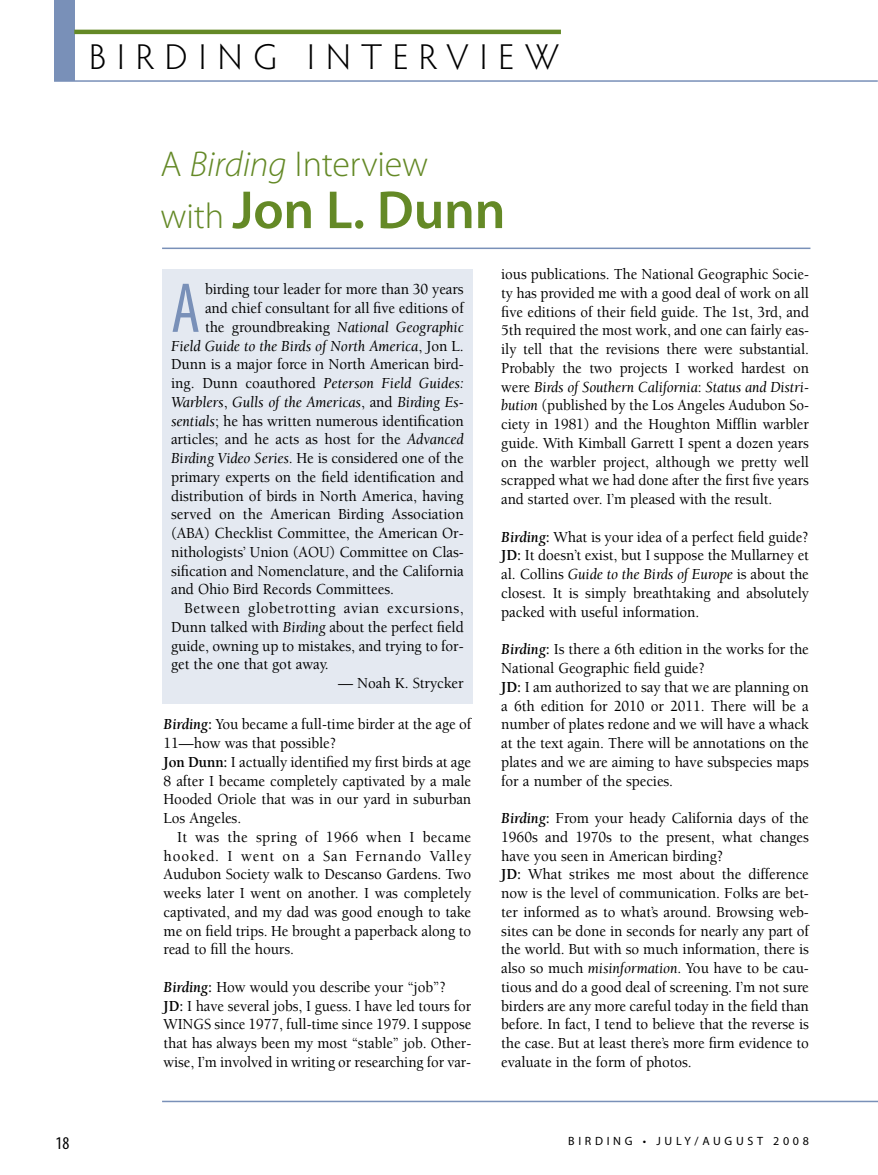
<style>
.page{position:relative;width:878px;height:1175px;background:#fff}
.page>*{position:absolute;margin:0;border:0;box-sizing:border-box;transform-origin:0 0}
.t1{font:condensed 71.25px "Myriad Pro";color:#7990b8;scale:.94 1}
.t2{font:600 54px "Myriad Pro";letter-spacing:-.005em;color:#648926}
.t3{font:300 36px "Myriad Pro";letter-spacing:-.005em;color:#648926}
.t4{font:300 36px "Hypatia Sans Pro";letter-spacing:.305em;color:#000}
.t5{font:condensed 18px "Myriad Pro";color:#000}
.t6{font:500 15.75px/18.8px "Berkeley Std";letter-spacing:-.005em;color:#000;scale:.95 1}
.t7{font:500 15.75px/18.8px "Berkeley Std";letter-spacing:-.005em;color:#000;text-align:justify;scale:.94 1}
.t8{font:italic 15.75px "Berkeley Std";letter-spacing:-.005em;color:#000;scale:.95 1}
.t9{font:500 15.75px "Berkeley Std";letter-spacing:.04em;color:#000;scale:.95 1}
.t10{font:12px "Myriad Pro";letter-spacing:.31em;color:#000}
.s1{font-style:italic}
.s2{font-weight:300;font-size:36px}
.s3{font-weight:500;font-style:normal}
.s4{font-weight:400;font-style:italic}
.s5{font-weight:700;font-style:italic}
.s6{font-weight:700}
</style>
<div class="page">
<hr style="left:54px;top:80px;width:823px;height:2px;background:#7990b8">
<div style="left:54px;top:0;width:20px;height:81px;background:#7990b8"></div>
<hr style="left:74px;top:30px;width:487px;height:4px;background:#648926">
<hr style="left:162px;top:1100px;width:716px;height:2px;background:#7990b8">
<hr style="left:162px;top:247px;width:648px;height:2px;background:#7990b8">
<div style="left:162px;top:269px;width:310px;height:434px;background:#e4e9f1"></div>
<h3 class="t4" style="left:89px;top:43px;width:471px">BIRDING INTERVIEW</h3>
<p class="t5" style="left:56px;top:1137px;width:15px">18</p>
<h3 class="t3" style="left:160px;top:150px;width:269px">A <span class="s1">Birding</span> Interview</h3>
<h2 class="t2" style="left:160px;top:190px;width:346px"><span class="s2">with</span> Jon L. Dunn</h2>
<h1 class="t1" style="left:171px;top:283px;width:32px">A</h1>
<p class="t6" style="left:205px;top:281px;width:274px">birding tour leader for more than 30 years</p>
<p class="t6" style="left:205px;top:300px;width:274px">and chief consultant for all five editions of</p>
<p class="t8" style="left:205px;top:321px;width:274px"><span class="s3">the groundbreaking</span> National Geographic</p>
<p class="t8" style="left:171px;top:339px;width:309px">Field Guide to the Birds of North America<span class="s3">, Jon L.</span></p>
<p class="t6" style="left:171px;top:356px;width:309px">Dunn is a major force in North American bird-</p>
<p class="t8" style="left:171px;top:377px;width:309px"><span class="s3">ing. Dunn coauthored</span> Peterson Field Guides:</p>
<p class="t8" style="left:171px;top:396px;width:309px">Warblers<span class="s3">,</span> Gulls of the Americas<span class="s3">, and</span> Birding Es-</p>
<p class="t6" style="left:171px;top:412px;width:309px"><span class="s4">sentials</span>; he has written numerous identification</p>
<p class="t6" style="left:171px;top:431px;width:309px">articles; and he acts as host for the <span class="s4">Advanced</span></p>
<p class="t6" style="left:171px;top:450px;width:309px"><span class="s4">Birding Video Series.</span> He is considered one of the</p>
<p class="t6" style="left:171px;top:469px;width:309px">primary experts on the field identification and</p>
<p class="t6" style="left:171px;top:487px;width:309px">distribution of birds in North America, having</p>
<p class="t6" style="left:171px;top:506px;width:309px">served on the American Birding Association</p>
<p class="t6" style="left:171px;top:525px;width:309px">(ABA) Checklist Committee, the American Or-</p>
<p class="t6" style="left:171px;top:544px;width:309px">nithologists’ Union (AOU) Committee on Clas-</p>
<p class="t6" style="left:171px;top:562px;width:309px">sification and Nomenclature, and the California</p>
<p class="t6" style="left:171px;top:581px;width:236px">and Ohio Bird Records Committees.</p>
<p class="t9" style="left:185px;top:602px;width:295px">Between globetrotting avian excursions,</p>
<p class="t6" style="left:171px;top:619px;width:309px">Dunn talked with <span class="s4">Birding</span> about the perfect field</p>
<p class="t6" style="left:171px;top:637px;width:309px">guide, owning up to mistakes, and trying to for-</p>
<p class="t6" style="left:171px;top:656px;width:167px">get the one that got away.</p>
<p class="t6" style="left:338px;top:675px;width:134px">— Noah K. Strycker</p>
<p class="t6" style="left:163px;top:716px;width:325px"><span class="s5">Birding</span><span class="s6">:</span> You became a full-time birder at the age of 11—how was that possible?<br><span class="s6">Jon Dunn:</span> I actually identified my first birds at age 8 after I became completely captivated by a male Hooded Oriole that was in our yard in suburban Los Angeles.</p>
<p class="t6" style="left:163px;top:829px;width:325px;text-align:justify;text-indent:14px">It was the spring of 1966 when I became hooked. I went on a San Fernando Valley Audubon Society walk to Descanso Gardens. Two weeks later I went on another. I was completely captivated, and my dad was good enough to take me on field trips. He brought a paperback along to read to fill the hours.</p>
<p class="t6" style="left:163px;top:979px;width:325px"><span class="s5">Birding</span><span class="s6">:</span> How would you describe your “job”?<br><span class="s6">JD:</span> I have several jobs, I guess. I have led tours for WINGS since 1977, full-time since 1979. I suppose that has always been my most “stable” job. Other&shy;wise, I’m involved in writing or researching for var-</p>
<p class="t7" style="left:501px;top:266px;width:329px">ious publications. The National Geographic Socie&shy;ty has provided me with a good deal of work on all five editions of their field guide. The 1st, 3rd, and 5th required the most work, and one can fairly eas&shy;ily tell that the revisions there were substantial.<br>Probably the two projects I worked hardest on were <span class="s4">Birds of Southern California</span>: <span class="s4">Status and Distri&shy;bution</span> (published by the Los Angeles Audubon So&shy;ciety in 1981) and the Houghton Mifflin warbler guide. With Kimball Garrett I spent a dozen years on the warbler project, although we pretty well scrapped what we had done after the first five years and started over. I’m pleased with the result.</p>
<p class="t6" style="left:501px;top:529px;width:325px;text-align:justify"><span class="s5">Birding</span><span class="s6">:</span> What is your idea of a perfect field guide?<br><span class="s6">JD:</span> It doesn’t exist, but I suppose the Mullarney et al. Collins <span class="s4">Guide to the Birds of Europe</span> is about the closest. It is simply breathtaking and absolutely packed with useful information.</p>
<p class="t6" style="left:501px;top:641px;width:325px"><span class="s5">Birding</span><span class="s6">:</span> Is there a 6th edition in the works for the National Geographic field guide?<br><span class="s6">JD:</span> I am authorized to say that we are planning on a 6th edition for 2010 or 2011. There will be a number of plates redone and we will have a whack at the text again. There will be annotations on the plates and we are aiming to have subspecies maps for a number of the species.</p>
<p class="t6" style="left:501px;top:810px;width:325px"><span class="s5">Birding</span><span class="s6">:</span> From your heady California days of the 1960s and 1970s to the present, what changes have you seen in American birding?<br><span class="s6">JD:</span> What strikes me most about the difference now is the level of communication. Folks are bet&shy;ter informed as to what’s around. Browsing web&shy;sites can be done in seconds for nearly any part of the world. But with so much information, there is also so much <span class="s4">misinformation</span>. You have to be cau&shy;tious and do a good deal of screening. I’m not sure birders are any more careful today in the field than before. In fact, I tend to believe that the reverse is the case. But at least there’s more firm evidence to evaluate in the form of photos.</p>
<p class="t10" style="left:568px;top:1136px;width:242px">BIRDING • JULY/AUGUST 2008</p>
</div>
